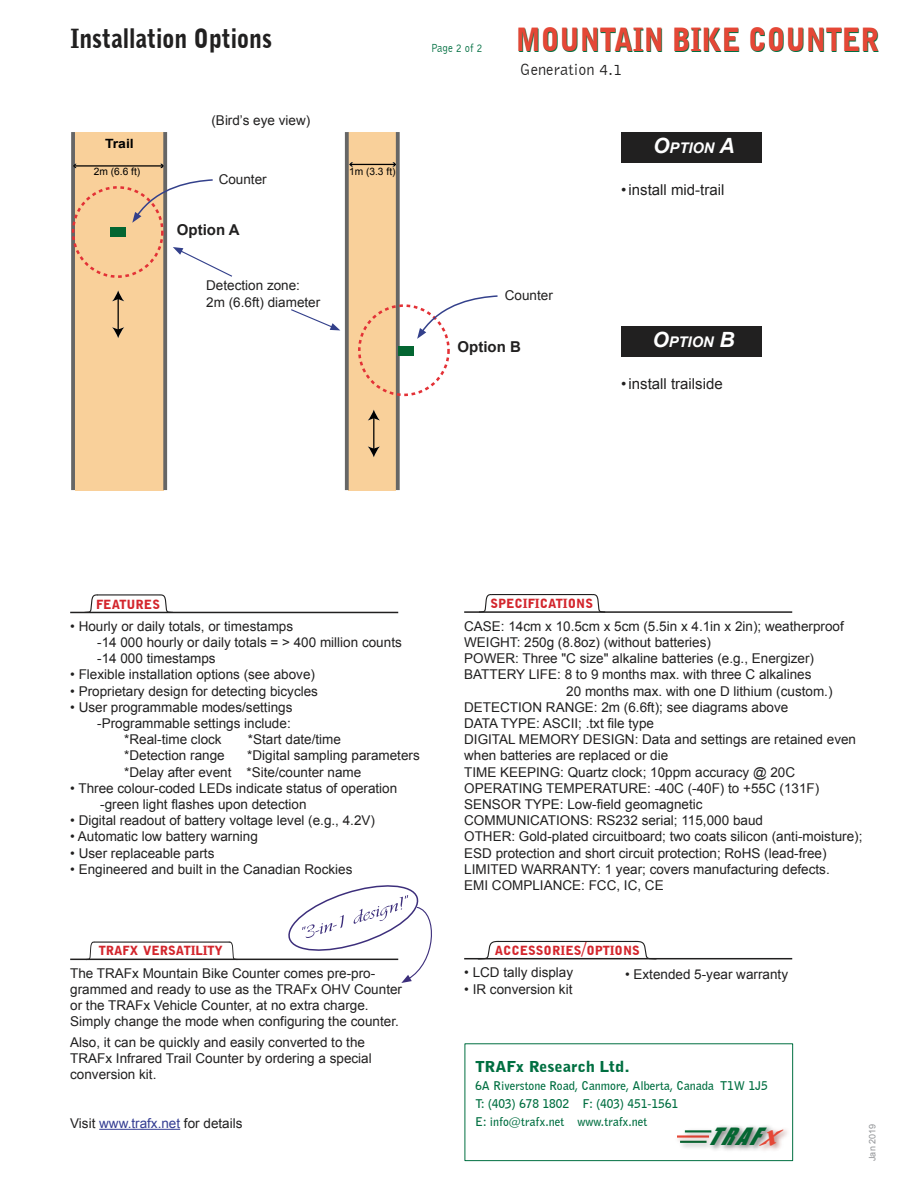
<style>
.page{position:relative;width:918px;height:1188px;background:#fff}
.page>*{position:absolute;margin:0;border:0;box-sizing:border-box;transform-origin:0 0}
.t1{font:900 31.8px "Bell Gothic BT";color:#006f41;scale:.88 1}
.t2{font:900 26.25px "Bell Gothic BT";color:#212020;scale:.88 1}
.t3{font:italic 21.9px "Impact";color:#046632}
.t4{font:16.5px "Bell Gothic BT";color:#212020}
.t5{font:15px "Arial";color:#212020}
.t6{font:900 15px "Bell Gothic BT";color:#006f41;scale:1.1 1}
.t7{font:700 15px "Arial";color:#212020}
.t8{font:italic 700 14.7px "Arial";color:#fff}
.t9{font:13.5px/16.2px "Arial";color:#212020}
.t10{font:700 12.75px "Arial";color:#000;scale:1.1 1}
.t11{font:900 12.6px "Bell Gothic BT";color:#d3252c}
.t12{font:700 12px/18px "Bell Gothic BT";color:#006f41}
.t13{font:12px "Bell Gothic BT";color:#006f41;scale:.9 1}
.t14{font:10.2px "Arial";color:#000}
.t15{font:9px "Arial";color:#919396}
.s1{font-size:21px}
.s2{color:#343d92}
.s3{font-size:18px}
.s4{font-family:"Flat Brush";font-weight:700;font-size:21.6px;color:#e54736}
</style>
<div class="page">
<div style="left:349px;top:132px;width:47px;height:358px;background:#f9d09a"></div>
<div style="left:75px;top:132px;width:88px;height:358px;background:#f9d09a"></div>
<svg style="left:71px;top:132px;width:4px;height:358px"></svg>
<svg style="left:163px;top:132px;width:4px;height:358px"></svg>
<svg style="left:345px;top:132px;width:4px;height:358px"></svg>
<svg style="left:396px;top:132px;width:4px;height:358px"></svg>
<div style="left:398px;top:346px;width:15px;height:10px;background:#046632"></div>
<div style="left:72px;top:186px;width:92px;height:92px;border:3px dashed #e33136;border-radius:50%"></div>
<div style="left:358px;top:304px;width:92px;height:92px;border:3px dashed #e33136;border-radius:50%"></div>
<div style="left:110px;top:228px;width:16px;height:9px;background:#046632"></div>
<hr style="left:118px;top:298px;width:1px;height:32px;background:#000">
<svg style="left:112px;top:290px;width:12px;height:11px"></svg>
<svg style="left:112px;top:327px;width:12px;height:11px"></svg>
<hr style="left:74px;top:165px;width:89px;height:2px;background:#000">
<svg style="left:160px;top:164px;width:4px;height:4px"></svg>
<svg style="left:73px;top:164px;width:4px;height:4px"></svg>
<hr style="left:351px;top:164px;width:44px;height:1px;background:#000">
<svg style="left:392px;top:162px;width:4px;height:5px"></svg>
<svg style="left:349px;top:162px;width:4px;height:5px"></svg>
<hr style="left:373px;top:417px;width:1px;height:33px;background:#000">
<svg style="left:368px;top:410px;width:12px;height:11px"></svg>
<svg style="left:368px;top:446px;width:12px;height:11px"></svg>
<hr style="left:70px;top:612px;width:328px;height:1px;background:#212020">
<svg style="left:83px;top:594px;width:16px;height:18px"></svg>
<hr style="left:97px;top:594px;width:63px;height:2px;background:#212020">
<svg style="left:159px;top:594px;width:15px;height:18px"></svg>
<hr style="left:464px;top:611px;width:328px;height:2px;background:#212020">
<svg style="left:477px;top:594px;width:16px;height:18px"></svg>
<hr style="left:491px;top:594px;width:102px;height:1px;background:#212020">
<svg style="left:591px;top:594px;width:16px;height:18px"></svg>
<svg style="left:173px;top:247px;width:59px;height:30px"></svg>
<svg style="left:291px;top:309px;width:49px;height:21px"></svg>
<div style="left:621px;top:132px;width:140px;height:31px;background:#212020"></div>
<div style="left:621px;top:326px;width:140px;height:31px;background:#212020"></div>
<hr style="left:70px;top:959px;width:328px;height:1px;background:#212020">
<svg style="left:85px;top:941px;width:10px;height:18px"></svg>
<hr style="left:94px;top:942px;width:135px;height:1px;background:#212020">
<svg style="left:228px;top:941px;width:11px;height:18px"></svg>
<hr style="left:99px;top:1129px;width:81px;height:1px;background:#343d92">
<svg style="left:283px;top:885px;width:149px;height:98px"></svg>
<svg style="left:132px;top:178px;width:81px;height:45px"></svg>
<hr style="left:464px;top:958px;width:328px;height:1px;background:#212020">
<svg style="left:476px;top:940px;width:24px;height:20px"></svg>
<hr style="left:498px;top:941px;width:138px;height:1px;background:#212020">
<svg style="left:635px;top:940px;width:23px;height:20px"></svg>
<div style="left:465px;top:1043px;width:328px;height:118px;border:1px solid #006f41"></div>
<img style="left:684px;top:1147px;width:14px;height:1px">
<img style="left:678px;top:1138px;width:20px;height:9px">
<hr style="left:677px;top:1135px;width:32px;height:3px;background:#e54736">
<img style="left:680px;top:1130px;width:18px;height:12px">
<hr style="left:685px;top:1130px;width:26px;height:3px;background:#046632">
<img style="left:698px;top:1118px;width:96px;height:44px">
<svg style="left:417px;top:295px;width:81px;height:44px"></svg>
<h2 class="t2" style="left:70px;top:22px;width:230px">INSTALLATION OPTIONS</h2>
<p class="t9" style="left:212px;top:113px;width:100px">(Bird’s eye view)</p>
<p class="t10" style="left:105px;top:135px;width:28px">Trail</p>
<p class="t14" style="left:94px;top:165px;width:48px">2m (6.6 ft)</p>
<p class="t14" style="left:349px;top:164px;width:48px">1m (3.3 ft)</p>
<p class="t9" style="left:219px;top:171px;width:50px">Counter</p>
<p class="t7" style="left:177px;top:220px;width:64px">Option A</p>
<p class="t9" style="left:206px;top:278px;width:116px">Detection zone:<br>2m (6.6ft) diameter</p>
<p class="t13" style="left:431px;top:40px;width:59px">Page 2 of 2</p>
<h1 class="t1" style="left:516px;top:21px;width:414px">MOUNTAIN BIKE COUNTER</h1>
<p class="t4" style="left:520px;top:59px;width:104px">Generation 4.1</p>
<p class="t8" style="left:653px;top:138px;width:83px"><span class="s1">O</span>PTION <span class="s1">A</span></p>
<p class="t5" style="left:621px;top:180px;width:105px">•install mid-trail</p>
<p class="t9" style="left:505px;top:287px;width:50px">Counter</p>
<p class="t7" style="left:458px;top:337px;width:65px">Option B</p>
<p class="t8" style="left:652px;top:332px;width:84px"><span class="s1">O</span>PTION <span class="s1">B</span></p>
<p class="t5" style="left:621px;top:374px;width:103px">•install trailside</p>
<p class="t11" style="left:96px;top:596px;width:65px">FEATURES</p>
<p class="t11" style="left:491px;top:596px;width:104px">SPECIFICATIONS</p>
<p class="t9" style="left:97px;top:618px;width:306px;text-indent:-27px">• Hourly or daily totals, or timestamps<br>-14 000 hourly or daily totals = &gt; 400 million counts -14 000 timestamps</p>
<p class="t9" style="left:70px;top:667px;width:246px">• Flexible installation options (see above)</p>
<p class="t9" style="left:70px;top:683px;width:249px">• Proprietary design for detecting bicycles</p>
<p class="t9" style="left:70px;top:699px;width:224px">• User programmable modes/settings</p>
<p class="t9" style="left:97px;top:715px;width:195px">-Programmable settings include:</p>
<p class="t9" style="left:124px;top:732px;width:99px">*Real-time clock</p>
<p class="t9" style="left:248px;top:732px;width:95px">*Start date/time</p>
<p class="t9" style="left:124px;top:748px;width:102px">*Detection range</p>
<p class="t9" style="left:124px;top:748px;width:297px;text-indent:123px">*Digital sampling parameters *Delay after event *Site/counter name</p>
<p class="t9" style="left:100px;top:780px;width:299px;text-indent:-30px">• Three colour-coded LEDs indicate status of operation -green light flashes upon detection</p>
<p class="t9" style="left:70px;top:813px;width:306px">• Digital readout of battery voltage level (e.g., 4.2V)</p>
<p class="t9" style="left:70px;top:829px;width:189px">• Automatic low battery warning</p>
<p class="t9" style="left:70px;top:845px;width:146px">• User replaceable parts</p>
<p class="t9" style="left:70px;top:861px;width:284px">• Engineered and built in the Canadian Rockies</p>
<p class="t11" style="left:99px;top:942px;width:125px">TRAFX VERSATILITY</p>
<p class="t9" style="left:70px;top:965px;width:333px">The TRAFx Mountain Bike Counter comes pre-pro&shy;grammed and ready to use as the TRAFx OHV Counter or the TRAFx Vehicle Counter, at no extra charge.<br>Simply change the mode when configuring the counter.</p>
<p class="t9" style="left:70px;top:1034px;width:303px">Also, it can be quickly and easily converted to the<br>TRAFx Infrared Trail Counter by ordering a special conversion kit.</p>
<p class="t9" style="left:70px;top:1115px;width:174px">Visit <span class="s2">www.trafx.net</span> for details</p>
<p class="t9" style="left:464px;top:618px;width:381px">CASE: 14cm x 10.5cm x 5cm (5.5in x 4.1in x 2in); weatherproof</p>
<p class="t9" style="left:464px;top:634px;width:248px">WEIGHT: 250g (8.8oz) (without batteries)</p>
<p class="t9" style="left:464px;top:651px;width:351px">POWER: Three "C size" alkaline batteries (e.g., Energizer)</p>
<p class="t9" style="left:464px;top:667px;width:349px">BATTERY LIFE: 8 to 9 months max. with three C alkalines</p>
<p class="t9" style="left:566px;top:683px;width:268px">20 months max. with one D lithium (custom.)</p>
<p class="t9" style="left:464px;top:699px;width:326px">DETECTION RANGE: 2m (6.6ft); see diagrams above</p>
<p class="t9" style="left:464px;top:715px;width:191px">DATA TYPE: ASCII; .txt file type</p>
<p class="t9" style="left:464px;top:732px;width:393px">DIGITAL MEMORY DESIGN: Data and settings are retained even</p>
<p class="t9" style="left:464px;top:748px;width:206px">when batteries are replaced or die</p>
<p class="t9" style="left:464px;top:764px;width:333px">TIME KEEPING: Quartz clock; 10ppm accuracy @ 20C</p>
<p class="t9" style="left:464px;top:780px;width:357px">OPERATING TEMPERATURE: -40C (-40F) to +55C (131F)</p>
<p class="t9" style="left:464px;top:796px;width:240px">SENSOR TYPE: Low-field geomagnetic</p>
<p class="t9" style="left:464px;top:813px;width:300px">COMMUNICATIONS: RS232 serial; 115,000 baud</p>
<p class="t9" style="left:464px;top:829px;width:400px">OTHER: Gold-plated circuitboard; two coats silicon (anti-moisture);</p>
<p class="t9" style="left:464px;top:845px;width:364px">ESD protection and short circuit protection; RoHS (lead-free)</p>
<p class="t9" style="left:464px;top:861px;width:367px">LIMITED WARRANTY: 1 year; covers manufacturing defects.</p>
<p class="t9" style="left:464px;top:877px;width:201px">EMI COMPLIANCE: FCC, IC, CE</p>
<p class="t11" style="left:495px;top:942px;width:147px">ACCESSORIES<span class="s3">/</span>OPTIONS</p>
<p class="t9" style="left:464px;top:965px;width:110px">• LCD tally display</p>
<p class="t9" style="left:464px;top:981px;width:110px">• IR conversion kit</p>
<p class="t9" style="left:625px;top:966px;width:165px">• Extended 5-year warranty</p>
<p class="t6" style="left:475px;top:1057px;width:142px">TRAFX RESEARCH LTD.</p>
<p class="t12" style="left:475px;top:1076px;width:294px">6A Riverstone Road, Canmore, Alberta, Canada T1W 1J5<br>T: (403) 678 1802 F: (403) 451-1561<br>E: info@trafx.net www.trafx.net</p>
<h3 class="t3" style="left:707px;top:1119px;width:83px">TRAF<span class="s4">X</span></h3>
<p class="t15" style="left:866px;top:1161px;width:39px;rotate:-90deg">Jan 2019</p>
</div>
